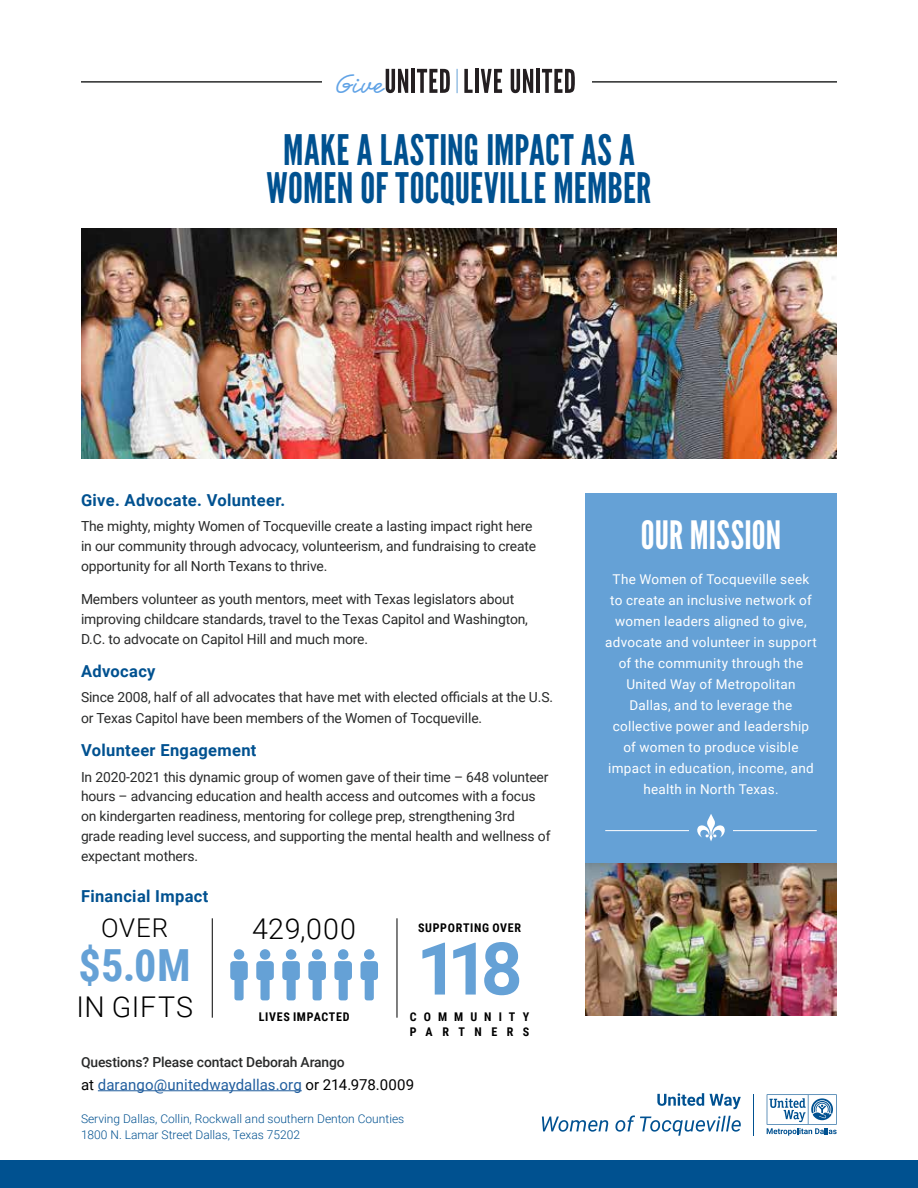
<style>
.page{position:relative;width:918px;height:1188px;background:#fff}
.page>*{position:absolute;margin:0;border:0;box-sizing:border-box;transform-origin:0 0}
.t1{font:700 72.9px "Roboto";color:#65a1d6}
.t2{font:700 44.25px "Roboto Condensed";color:#65a1d6}
.t3{font:42px/37.5px "League Gothic";letter-spacing:.01em;color:#005190;text-align:center}
.t4{font:39px "League Gothic";letter-spacing:.005em;color:#fff}
.t5{font:800 29.4px "Blitz";color:#61a3e6}
.t6{font:300 28.65px "Roboto";letter-spacing:.025em;color:#000}
.t7{font:300 25.95px "Roboto";color:#000}
.t8{font:700 16.5px "Roboto";letter-spacing:.02em;color:#005190}
.t9{font:15px "Roboto";letter-spacing:.005em;color:#215e9e}
.t10{font:13.8px/19.8px "Roboto";letter-spacing:-.01em;color:#292a2a}
.t11{font:500 13.8px "Roboto";letter-spacing:-.01em;color:#292a2a}
.t12{font:13.5px/21px "Roboto";letter-spacing:.02em;color:#fff;text-align:center}
.t13{font:300 12px/16.5px "Roboto";color:#005190}
.t14{font:700 12px "Roboto Condensed";letter-spacing:.06em;color:#000}
.t15{font:700 12px/15px "Roboto Condensed";letter-spacing:.61em;color:#000}
.s1{color:#000}
</style>
<div class="page">
<hr style="left:81px;top:81px;width:756px;height:2px;background:#292a2a">
<div style="left:322px;top:62px;width:270px;height:38px;background:#fff"></div>
<svg style="left:464px;top:69px;width:9px;height:24px"></svg>
<hr style="left:475px;top:69px;width:3px;height:24px;background:#241f21">
<svg style="left:481px;top:69px;width:21px;height:24px"></svg>
<svg style="left:511px;top:69px;width:22px;height:24px"></svg>
<hr style="left:536px;top:69px;width:4px;height:24px;background:#241f21">
<svg style="left:542px;top:69px;width:33px;height:24px"></svg>
<svg style="left:386px;top:69px;width:22px;height:24px"></svg>
<hr style="left:411px;top:69px;width:4px;height:24px;background:#241f21">
<svg style="left:417px;top:69px;width:33px;height:24px"></svg>
<svg style="left:457px;top:69px;width:1px;height:24px"></svg>
<div style="left:0;top:1160px;width:918px;height:28px;background:#005190"></div>
<hr style="left:98px;top:1090px;width:204px;height:1px;background:#215e9e">
<div style="left:585px;top:493px;width:252px;height:370px;background:#65a1d6"></div>
<hr style="left:605px;top:830px;width:212px;height:1px;background:#fff">
<div style="left:689px;top:814px;width:44px;height:27px;background:#65a1d6"></div>
<svg style="left:697px;top:814px;width:28px;height:27px"></svg>
<div style="left:234px;top:949px;width:10px;height:11px;background:#65a1d6;border-radius:50%"></div>
<svg style="left:230px;top:961px;width:18px;height:39px"></svg>
<div style="left:260px;top:949px;width:10px;height:11px;background:#65a1d6;border-radius:50%"></div>
<svg style="left:256px;top:961px;width:18px;height:39px"></svg>
<div style="left:286px;top:949px;width:10px;height:11px;background:#65a1d6;border-radius:50%"></div>
<svg style="left:282px;top:961px;width:18px;height:39px"></svg>
<div style="left:312px;top:949px;width:10px;height:11px;background:#65a1d6;border-radius:50%"></div>
<svg style="left:308px;top:961px;width:18px;height:39px"></svg>
<div style="left:338px;top:949px;width:10px;height:11px;background:#65a1d6;border-radius:50%"></div>
<svg style="left:334px;top:961px;width:18px;height:39px"></svg>
<div style="left:364px;top:949px;width:11px;height:11px;background:#65a1d6;border-radius:50%"></div>
<svg style="left:360px;top:961px;width:18px;height:39px"></svg>
<hr style="left:212px;top:918px;width:1px;height:100px;background:#000">
<hr style="left:397px;top:918px;width:1px;height:100px;background:#000">
<img style="left:585px;top:863px;width:252px;height:153px">
<img style="left:81px;top:228px;width:756px;height:231px">
<svg style="left:767px;top:1094px;width:70px;height:42px"></svg>
<hr style="left:754px;top:1094px;width:1px;height:41px;background:#005191">
<svg style="left:542px;top:1117px;width:66px;height:15px"></svg>
<svg style="left:615px;top:1115px;width:126px;height:21px"></svg>
<svg style="left:657px;top:1093px;width:47px;height:13px"></svg>
<svg style="left:710px;top:1094px;width:31px;height:15px"></svg>
<h3 class="t5" style="left:337px;top:68px;width:49px">Give</h3>
<h3 class="t3" style="left:267px;top:132px;width:386px">MAKE A LASTING IMPACT AS A<br>WOMEN OF TOCQUEVILLE MEMBER</h3>
<p class="t8" style="left:81px;top:488px;width:206px">Give. Advocate. Volunteer.</p>
<p class="t10" style="left:81px;top:516px;width:457px">The mighty, mighty Women of Tocqueville create a lasting impact right here in our community through advocacy, volunteerism, and fundraising to create opportunity for all North Texans to thrive.</p>
<p class="t10" style="left:81px;top:589px;width:449px">Members volunteer as youth mentors, meet with Texas legislators about improving childcare standards, travel to the Texas Capitol and Washington,<br>D.C. to advocate on Capitol Hill and much more.</p>
<p class="t8" style="left:81px;top:660px;width:76px">Advocacy</p>
<p class="t10" style="left:81px;top:686px;width:474px;line-height:21px">Since 2008, half of all advocates that have met with elected officials at the U.S. or Texas Capitol have been members of the Women of Tocqueville.</p>
<p class="t8" style="left:81px;top:739px;width:177px">Volunteer Engagement</p>
<p class="t10" style="left:81px;top:766px;width:471px">In 2020-2021 this dynamic group of women gave of their time – 648 volunteer hours – advancing education and health access and outcomes with a focus on kindergarten readiness, mentoring for college prep, strengthening 3rd grade reading level success, and supporting the mental health and wellness of expectant mothers.</p>
<p class="t8" style="left:81px;top:885px;width:129px">Financial Impact</p>
<h3 class="t7" style="left:101px;top:910px;width:69px">OVER</h3>
<h2 class="t2" style="left:78px;top:934px;width:114px">$5.0M</h2>
<h3 class="t6" style="left:76px;top:987px;width:118px">IN GIFTS</h3>
<h3 class="t6" style="left:252px;top:909px;width:106px">429,000</h3>
<p class="t14" style="left:259px;top:1008px;width:92px">LIVES IMPACTED</p>
<p class="t14" style="left:418px;top:919px;width:104px">SUPPORTING OVER</p>
<h1 class="t1" style="left:417px;top:918px;width:108px">118</h1>
<p class="t15" style="left:410px;top:1008px;width:121px">COMMUNITY<br>PARTNERS</p>
<p class="t11" style="left:81px;top:1053px;width:265px">Questions? Please contact Deborah Arango</p>
<p class="t9" style="left:81px;top:1074px;width:335px"><span class="s1">at</span> darango@unitedwaydallas.org <span class="s1">or 214.978.0009</span></p>
<p class="t13" style="left:81px;top:1110px;width:325px">Serving Dallas, Collin, Rockwall and southern Denton Counties<br>1800 N. Lamar Street Dallas, Texas 75202</p>
<h3 class="t4" style="left:641px;top:512px;width:142px">OUR MISSION</h3>
<p class="t12" style="left:605px;top:568px;width:213px">The Women of Tocqueville seek to create an inclusive network of women leaders aligned to give, advocate and volunteer in support of the community through the<br>United Way of Metropolitan<br>Dallas, and to leverage the collective power and leadership of women to produce visible impact in education, income, and health in North Texas.</p>
</div>
